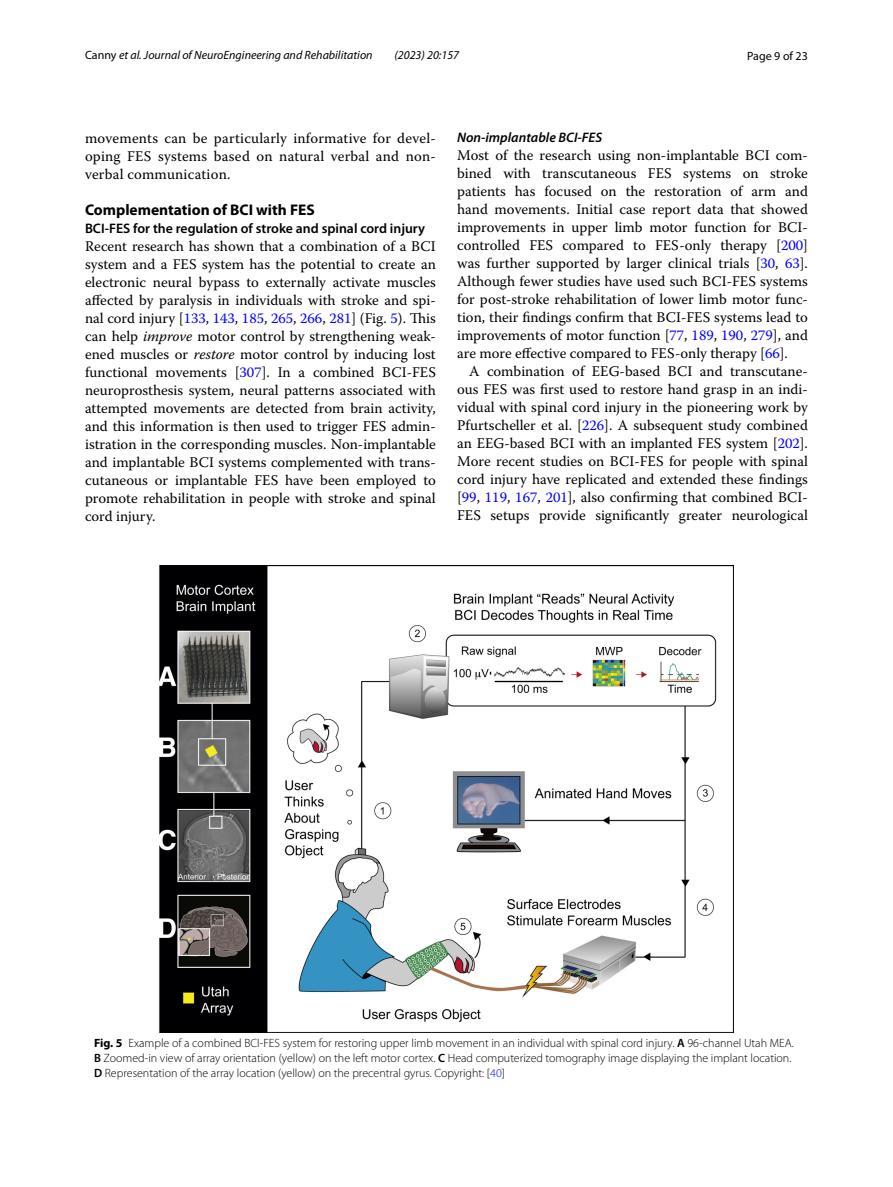
<style>
.page{position:relative;width:893px;height:1187px;background:#fff}
.page>*{position:absolute;margin:0;border:0;box-sizing:border-box;transform-origin:0 0}
.t1{font:700 15.45px "Myriad Pro";color:#000}
.t2{font:14.7px/18px "Warnock Pro";color:#000;text-align:justify}
.t3{font:600 13.8px "Myriad Pro";color:#000}
.t4{font:italic 600 13.8px "Myriad Pro";color:#000}
.t5{font:300 12px/15px "Myriad Pro";color:#000}
.t6{font:italic 12px "Myriad Pro";color:#000}
.t7{font:12px "Myriad Pro";color:#000}
.s1{font-style:normal}
.s2{color:#00f}
.s3{font-style:italic}
.s4{font-weight:700}
.s5{font-weight:600}
</style>
<div class="page">
<img style="left:159px;top:565px;width:574px;height:466px">
<p class="t6" style="left:85px;top:48px;width:289px"><span class="s1">Canny</span> et al. Journal of NeuroEngineering and Rehabilitation</p>
<p class="t6" style="left:394px;top:48px;width:66px">(2023) 20:157</p>
<p class="t7" style="left:747px;top:48px;width:62px">Page 9 of 23</p>
<p class="t2" style="left:85px;top:128px;width:352px">movements can be particularly informative for devel&shy;oping FES systems based on natural verbal and non&shy;verbal communication.</p>
<p class="t1" style="left:85px;top:199px;width:231px">Complementation of BCI with FES</p>
<p class="t3" style="left:85px;top:219px;width:341px">BCI‑FES for the regulation of stroke and spinal cord injury</p>
<p class="t2" style="left:85px;top:236px;width:352px">Recent research has shown that a combination of a BCI system and a FES system has the potential to create an electronic neural bypass to externally activate muscles affected by paralysis in individuals with stroke and spi&shy;nal cord injury [<span class="s2">133</span>, <span class="s2">143</span>, <span class="s2">185</span>, <span class="s2">265</span>, <span class="s2">266</span>, <span class="s2">281</span>] (Fig. <span class="s2">5</span>). This can help <span class="s3">improve</span> motor control by strengthening weak&shy;ened muscles or <span class="s3">restore</span> motor control by inducing lost functional movements [<span class="s2">307</span>]. In a combined BCI-FES neuroprosthesis system, neural patterns associated with attempted movements are detected from brain activity, and this information is then used to trigger FES admin&shy;istration in the corresponding muscles. Non-implantable and implantable BCI systems complemented with trans&shy;cutaneous or implantable FES have been employed to promote rehabilitation in people with stroke and spinal cord injury.</p>
<p class="t4" style="left:457px;top:129px;width:147px">Non‑implantable BCI‑FES</p>
<p class="t2" style="left:457px;top:146px;width:352px">Most of the research using non-implantable BCI com&shy;bined with transcutaneous FES systems on stroke patients has focused on the restoration of arm and hand movements. Initial case report data that showed improvements in upper limb motor function for BCI&shy;controlled FES compared to FES-only therapy [<span class="s2">200</span>] was further supported by larger clinical trials [<span class="s2">30</span>, <span class="s2">63</span>].<br>Although fewer studies have used such BCI-FES systems for post-stroke rehabilitation of lower limb motor func&shy;tion, their findings confirm that BCI-FES systems lead to improvements of motor function [<span class="s2">77</span>, <span class="s2">189</span>, <span class="s2">190</span>, <span class="s2">279</span>], and are more effective compared to FES-only therapy [<span class="s2">66</span>].</p>
<p class="t2" style="left:457px;top:362px;width:352px;text-indent:12px">A combination of EEG-based BCI and transcutane&shy;ous FES was first used to restore hand grasp in an indi&shy;vidual with spinal cord injury in the pioneering work by Pfurtscheller et al. [<span class="s2">226</span>]. A subsequent study combined an EEG-based BCI with an implanted FES system [<span class="s2">202</span>].<br>More recent studies on BCI-FES for people with spinal cord injury have replicated and extended these findings [<span class="s2">99</span>, <span class="s2">119</span>, <span class="s2">167</span>, <span class="s2">201</span>], also confirming that combined BCI-FES setups provide significantly greater neurological</p>
<p class="t5" style="left:94px;top:1035px;width:701px"><span class="s4">Fig. 5</span> Example of a combined BCI-FES system for restoring upper limb movement in an individual with spinal cord injury. <span class="s5">A</span> 96-channel Utah MEA.<br><span class="s5">B</span> Zoomed-in view of array orientation (yellow) on the left motor cortex. <span class="s5">C</span> Head computerized tomography image displaying the implant location.<br><span class="s5">D</span> Representation of the array location (yellow) on the precentral gyrus. Copyright: [<span class="s2">40</span>]</p>
</div>
